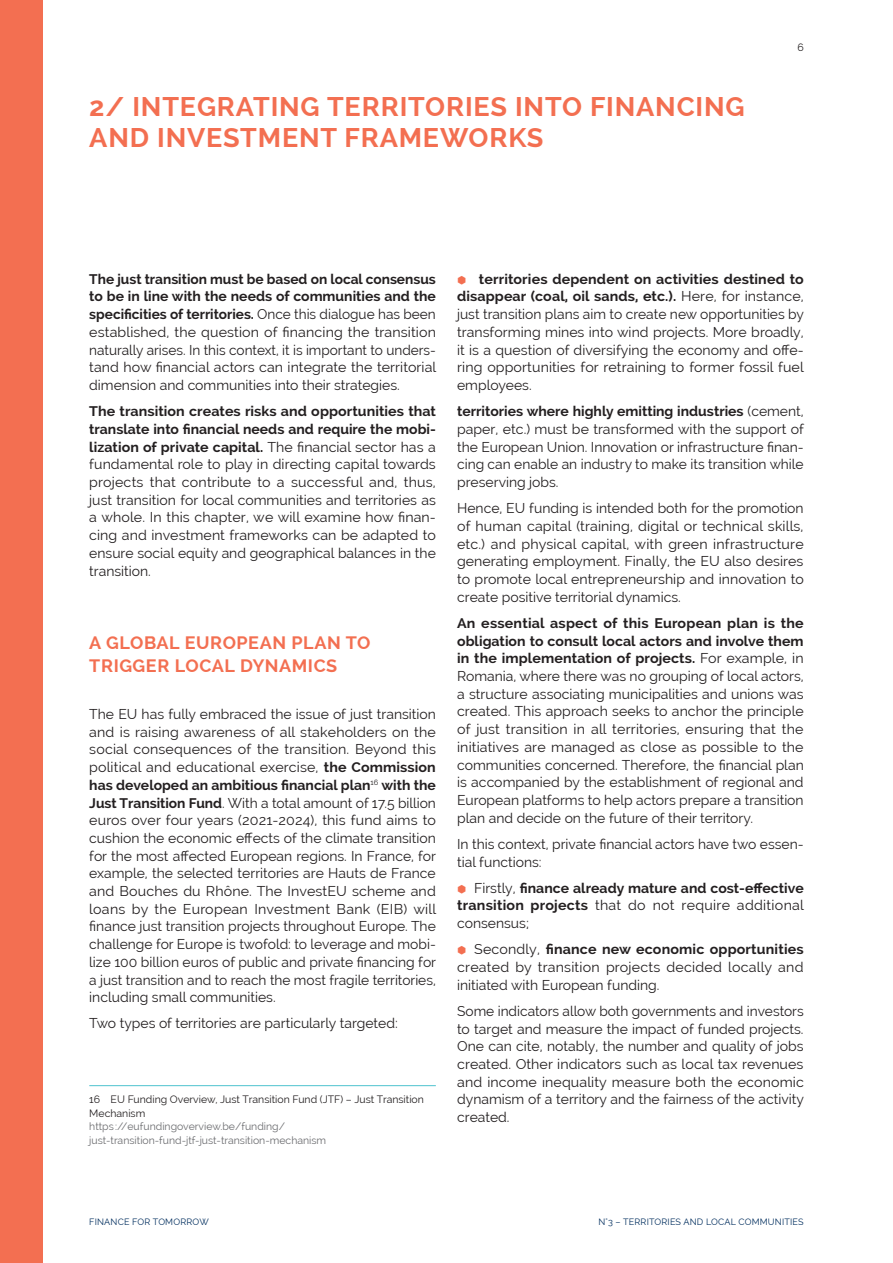
<style>
.page{position:relative;width:893px;height:1263px;background:#fff}
.page>*{position:absolute;margin:0;border:0;box-sizing:border-box;transform-origin:0 0}
.T1{font:700 27px/31.5px "Raleway";letter-spacing:.03em;color:#f36f51}
.T2_orange{font:700 18px/22.5px "Raleway";letter-spacing:.03em;color:#f36f51}
.texte_lecture{font:13.95px/17.7px "Raleway";color:#231f20;text-align:justify}
.t1{font:700 13.95px/17.7px "Raleway";color:#231f20;text-align:justify}
.renvois{font:10.5px/13.5px "Raleway";color:#6c6d70}
.t2{font:10.5px "Raleway";color:#231f20}
.t3{font:9px "Raleway";letter-spacing:.02em;color:#002e5e}
.s1{font-weight:700}
.s2{color:#231f20}
.s3{color:#f36f51}
.s4{font-weight:400}
</style>
<div class="page">
<div style="left:0;top:0;width:43px;height:1263px;background:#f36f51"></div>
<hr style="left:89px;top:1085px;width:347px;height:1px;background:#4ec3cf">
<p class="T1" style="left:89px;top:90px;width:657px">2/ INTEGRATING TERRITORIES INTO FINANCING<br>AND INVESTMENT FRAMEWORKS</p>
<p class="t2" style="left:797px;top:41px;width:8px">6</p>
<p class="texte_lecture" style="left:89px;top:270px;width:348px"><span class="s1">The just transition must be based on local consensus to be in line with the needs of communities and the specificities of territories.</span> Once this dialogue has been established, the question of financing the transition naturally arises. In this context, it is important to unders&shy;tand how financial actors can integrate the territorial dimension and communities into their strategies.</p>
<p class="texte_lecture" style="left:89px;top:402px;width:348px"><span class="s1">The transition creates risks and opportunities that translate into financial needs and require the mobi&shy;lization of private capital.</span> The financial sector has a fundamental role to play in directing capital towards projects that contribute to a successful and, thus, just transition for local communities and territories as a whole. In this chapter, we will examine how finan&shy;cing and investment frameworks can be adapted to ensure social equity and geographical balances in the transition.</p>
<p class="T2_orange" style="left:89px;top:631px;width:282px">A GLOBAL EUROPEAN PLAN TO<br>TRIGGER LOCAL DYNAMICS</p>
<p class="texte_lecture" style="left:89px;top:705px;width:348px">The EU has fully embraced the issue of just transition and is raising awareness of all stakeholders on the social consequences of the transition. Beyond this political and educational exercise, <span class="s1">the Commission has developed an ambitious financial plan</span><sup>16</sup> <span class="s1">with the Just Transition Fund</span>. With a total amount of 17.5 billion euros over four years (2021-2024), this fund aims to cushion the economic effects of the climate transition for the most affected European regions. In France, for example, the selected territories are Hauts de France and Bouches du Rhône. The InvestEU scheme and loans by the European Investment Bank (EIB) will finance just transition projects throughout Europe. The challenge for Europe is twofold: to leverage and mobi&shy;lize 100 billion euros of public and private financing for a just transition and to reach the most fragile territories, including small communities.</p>
<p class="texte_lecture" style="left:89px;top:1015px;width:310px">Two types of territories are particularly targeted:</p>
<p class="renvois" style="left:89px;top:1093px;width:336px"><span class="s2">16 EU Funding Overview, Just Transition Fund (JTF) – Just Transition Mechanism<br></span>https ://eufundingoverview.be/funding/ just-transition-fund-jtf-just-transition-mechanism</p>
<p class="texte_lecture" style="left:457px;top:270px;width:348px"><span class="s3">⬢</span> <span class="s1">territories dependent on activities destined to disappear (coal, oil sands, etc.).</span> Here, for instance, just transition plans aim to create new opportunities by transforming mines into wind projects. More broadly, it is a question of diversifying the economy and offe&shy;ring opportunities for retraining to former fossil fuel employees.</p>
<p class="texte_lecture" style="left:457px;top:402px;width:348px"><span class="s1">territories where highly emitting industries</span> (cement, paper, etc.) must be transformed with the support of the European Union. Innovation or infrastructure finan&shy;cing can enable an industry to make its transition while preserving jobs.</p>
<p class="texte_lecture" style="left:457px;top:499px;width:348px">Hence, EU funding is intended both for the promotion of human capital (training, digital or technical skills, etc.) and physical capital, with green infrastructure generating employment. Finally, the EU also desires to promote local entrepreneurship and innovation to create positive territorial dynamics.</p>
<p class="texte_lecture" style="left:457px;top:614px;width:348px"><span class="s1">An essential aspect of this European plan is the obligation to consult local actors and involve them in the implementation of projects.</span> For example, in Romania, where there was no grouping of local actors, a structure associating municipalities and unions was created. This approach seeks to anchor the principle of just transition in all territories, ensuring that the initiatives are managed as close as possible to the communities concerned. Therefore, the financial plan is accompanied by the establishment of regional and European platforms to help actors prepare a transition plan and decide on the future of their territory.</p>
<p class="texte_lecture" style="left:457px;top:835px;width:348px">In this context, private financial actors have two essen&shy;tial functions:</p>
<p class="t1" style="left:457px;top:879px;width:348px"><span class="s3">⬢</span> <span class="s4">Firstly,</span> finance already mature and cost-effective transition projects <span class="s4">that do not require additional consensus;</span></p>
<p class="texte_lecture" style="left:457px;top:940px;width:348px"><span class="s3">⬢</span> Secondly, <span class="s1">finance new economic opportunities </span>created by transition projects decided locally and initiated with European funding.</p>
<p class="texte_lecture" style="left:457px;top:1002px;width:348px">Some indicators allow both governments and investors to target and measure the impact of funded projects.<br>One can cite, notably, the number and quality of jobs created. Other indicators such as local tax revenues and income inequality measure both the economic dynamism of a territory and the fairness of the activity created.</p>
<p class="t3" style="left:89px;top:1216px;width:121px">FINANCE FOR TOMORROW</p>
<p class="t3" style="left:598px;top:1216px;width:207px">N°3 – TERRITORIES AND LOCAL COMMUNITIES</p>
</div>
